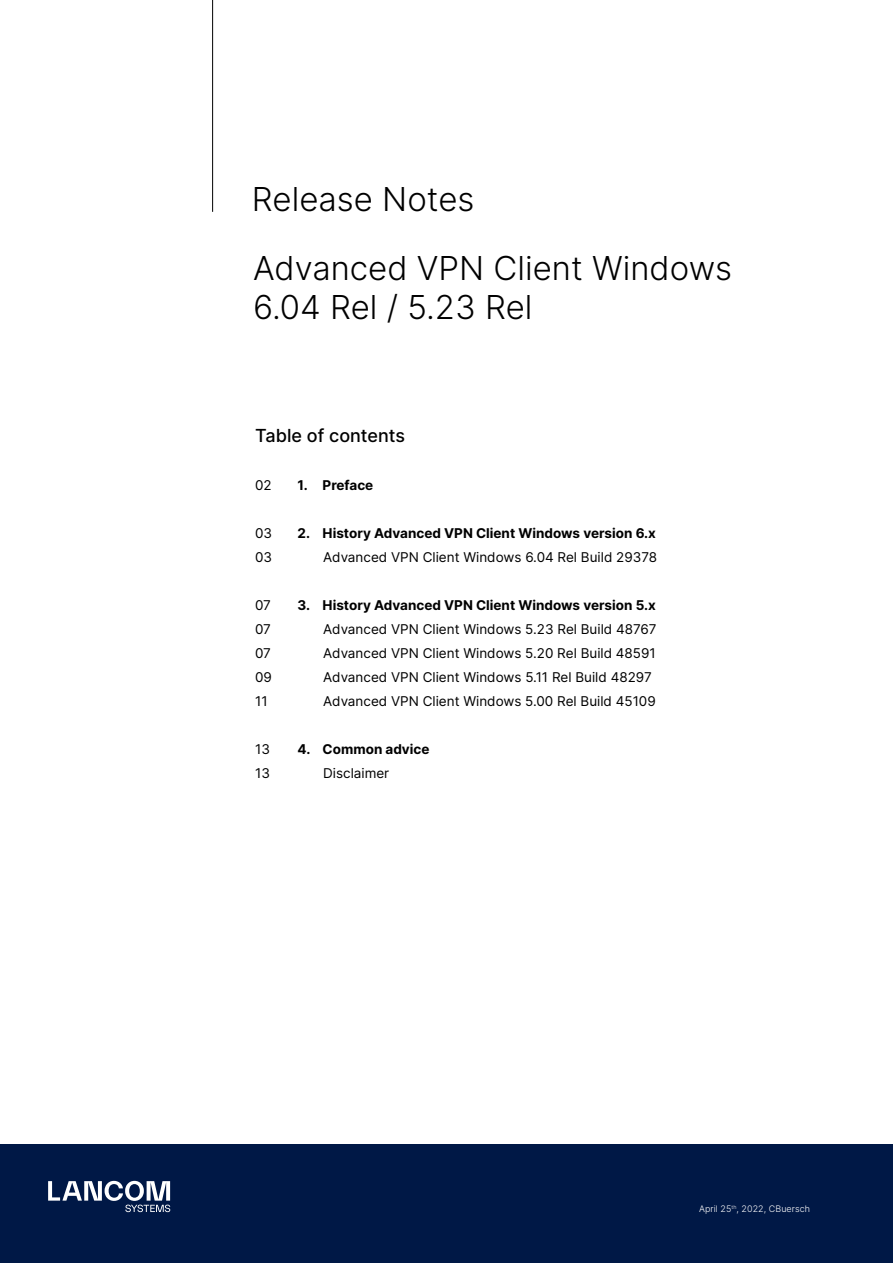
<style>
.page{position:relative;width:893px;height:1263px;background:#fff}
.page>*{position:absolute;margin:0;border:0;box-sizing:border-box;transform-origin:0 0}
.t1{font:300 33px/39.6px "Inter";color:#000}
.t2{font:500 18px "Inter";color:#000}
.t3{font:13.5px "Inter";color:#000}
.t4{font:700 13.5px "Inter";color:#000}
.t5{font:300 9px "Inter";letter-spacing:.005em;color:#fff}
</style>
<div class="page">
<div style="left:0;top:1144px;width:893px;height:119px;background:#001846"></div>
<hr style="left:212px;top:0;width:1px;height:212px;background:#000">
<svg style="left:48px;top:1181px;width:122px;height:31px"></svg>
<h1 class="t1" style="left:252px;top:179px;width:224px">Release Notes</h1>
<h1 class="t1" style="left:253px;top:247px;width:481px">Advanced VPN Client Windows<br>6.04 Rel / 5.23 Rel</h1>
<h2 class="t2" style="left:255px;top:423px;width:151px">Table of contents</h2>
<p class="t3" style="left:255px;top:476px;width:18px">02</p>
<p class="t4" style="left:298px;top:475px;width:77px">1. Preface</p>
<p class="t3" style="left:255px;top:524px;width:19px">03</p>
<p class="t4" style="left:298px;top:523px;width:360px">2. History Advanced VPN -Client Windows version 6.x</p>
<p class="t3" style="left:255px;top:548px;width:19px">03</p>
<p class="t3" style="left:323px;top:548px;width:336px">Advanced VPN Client Windows 6.04 Rel Build 29378</p>
<p class="t3" style="left:255px;top:596px;width:17px">07</p>
<p class="t4" style="left:298px;top:595px;width:360px">3. History Advanced VPN Client Windows version 5.x</p>
<p class="t3" style="left:255px;top:620px;width:17px">07</p>
<p class="t3" style="left:323px;top:620px;width:335px">Advanced VPN Client Windows 5.23 Rel Build 48767</p>
<p class="t3" style="left:255px;top:644px;width:17px">07</p>
<p class="t3" style="left:323px;top:644px;width:334px">Advanced VPN Client Windows 5.20 Rel Build 48591</p>
<p class="t3" style="left:255px;top:668px;width:18px">09</p>
<p class="t3" style="left:323px;top:668px;width:330px">Advanced VPN Client Windows 5.11 Rel Build 48297</p>
<p class="t3" style="left:255px;top:692px;width:14px">11</p>
<p class="t3" style="left:323px;top:692px;width:334px">Advanced VPN Client Windows 5.00 Rel Build 45109</p>
<p class="t3" style="left:255px;top:740px;width:16px">13</p>
<p class="t4" style="left:298px;top:739px;width:133px">4. Common advice</p>
<p class="t3" style="left:255px;top:764px;width:16px">13</p>
<p class="t3" style="left:323px;top:764px;width:68px">Disclaimer</p>
<p class="t5" style="left:699px;top:1202px;width:112px">April 25<sup>th</sup>, 2022, CBuersch</p>
</div>
